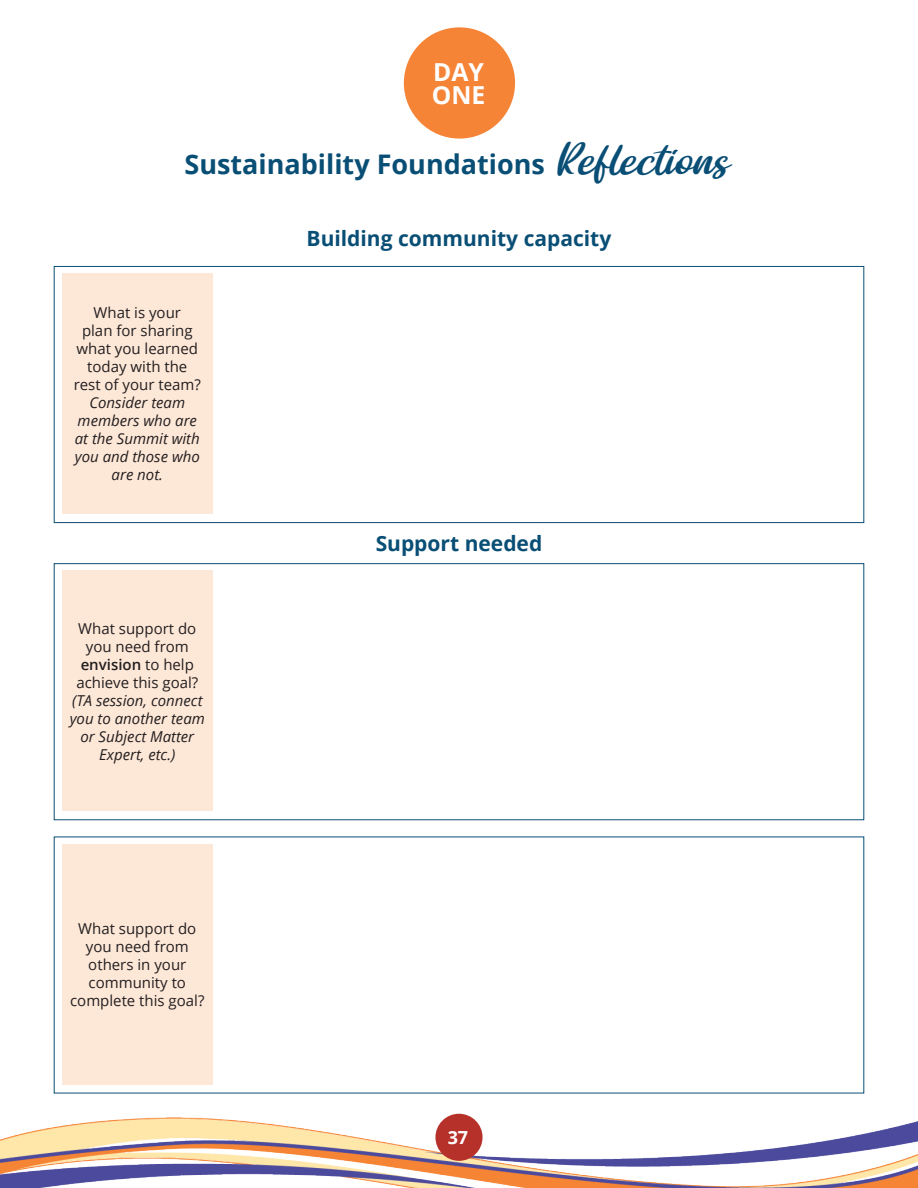
<style>
.page{position:relative;width:918px;height:1188px;background:#fff}
.page>*{position:absolute;margin:0;border:0;box-sizing:border-box;transform-origin:0 0}
.t1{font:36px "Brisbane";color:#094e75}
.t2{font:700 27px "Open Sans";color:#094e75}
.t3{font:700 24.75px/23.1px "Open Sans";color:#fff}
.t4{font:700 21px "Open Sans";color:#094e75}
.t5{font:700 18px "Open Sans";color:#fff}
.t6{font:15px/18px "Open Sans";color:#231f20;text-align:center}
.t7{font:italic 15px/18px "Open Sans";color:#231f20;text-align:center}
.s1{font-style:italic}
.s2{font-style:normal}
.s3{font-weight:600;font-style:normal}
</style>
<div class="page">
<img style="left:0;top:1118px;width:918px;height:70px">
<div style="left:435px;top:1114px;width:48px;height:47px;background:#b6312a;border-radius:50%"></div>
<div style="left:54px;top:266px;width:810px;height:257px;background:#fff;border:1px solid #094e75"></div>
<div style="left:54px;top:563px;width:810px;height:257px;background:#fff;border:1px solid #094e75"></div>
<div style="left:62px;top:273px;width:151px;height:241px;background:#fde7d7"></div>
<div style="left:62px;top:571px;width:151px;height:240px;background:#fde7d7"></div>
<div style="left:62px;top:844px;width:151px;height:240px;background:#fde7d7"></div>
<div style="left:404px;top:27px;width:111px;height:112px;background:#f58436;border-radius:50%"></div>
<p class="t3" style="left:432px;top:60px;width:55px">DAY<br>ONE</p>
<p class="t2" style="left:185px;top:145px;width:362px">Sustainability Foundations</p>
<p class="t1" style="left:557px;top:141px;width:174px">Reflections</p>
<p class="t6" style="left:74px;top:304px;width:129px">What is your<br>plan for sharing what you learned today with the rest of your team?<br><span class="s1">Consider team members who are at the Summit with you and those who are not.</span></p>
<p class="t7" style="left:70px;top:619px;width:137px"><span class="s2">What support do you need from </span><span class="s3">envision</span> <span class="s2">to help achieve this goal? </span>(TA session, connect you to another team or Subject Matter<br>Expert, etc.)</p>
<p class="t6" style="left:70px;top:919px;width:136px">What support do you need from others in your community to complete this goal?</p>
<p class="t4" style="left:307px;top:223px;width:306px">Building community capacity</p>
<p class="t4" style="left:376px;top:529px;width:168px">Support needed</p>
<p class="t5" style="left:448px;top:1125px;width:22px">37</p>
</div>
